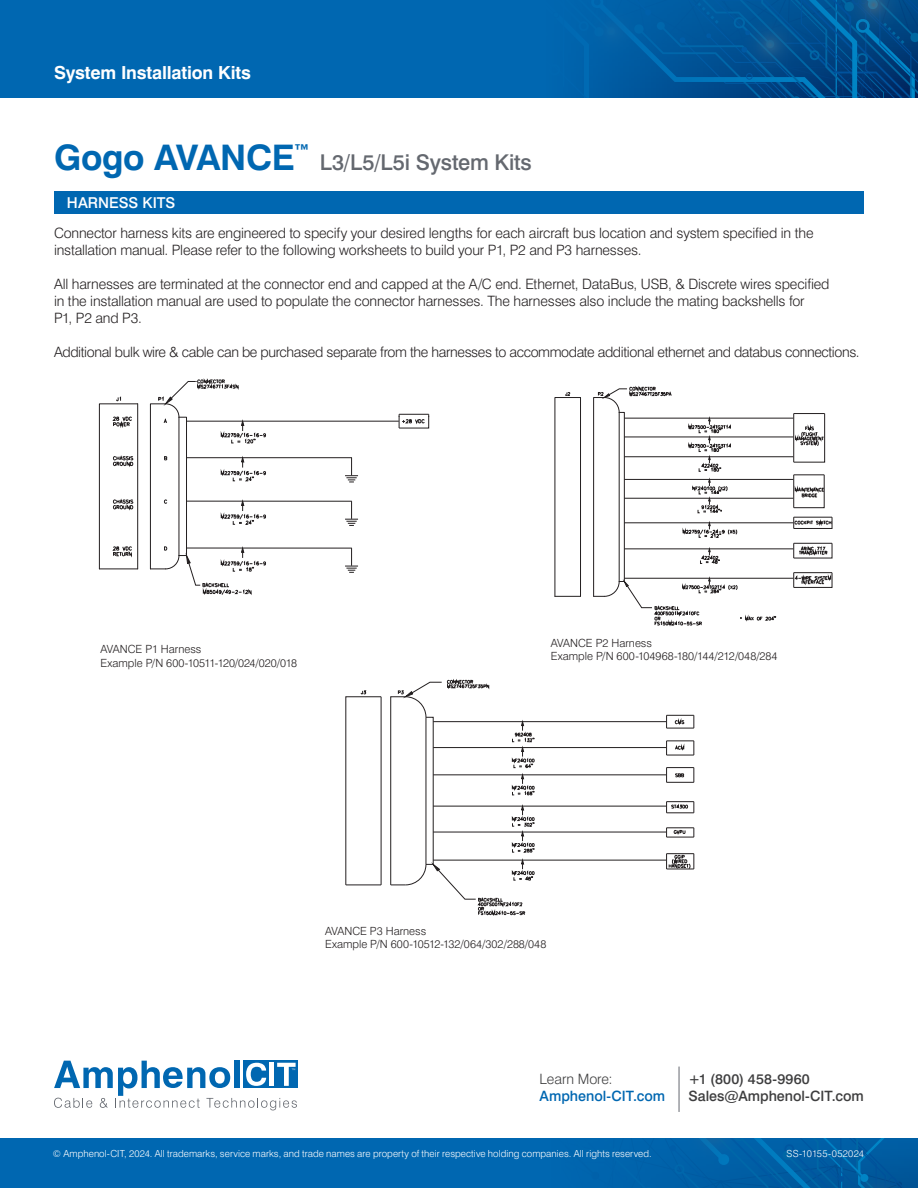
<style>
.page{position:relative;width:918px;height:1188px;background:#fff}
.page>*{position:absolute;margin:0;border:0;box-sizing:border-box;transform-origin:0 0}
.t1{font:700 35.25px "Swiss 721 BT";letter-spacing:-.01em;color:#0067b1}
.t2{font:500 21.75px "Swiss 721 BT";letter-spacing:-.005em;color:#64686f}
.t3{font:700 18px "Swiss 721 BT";letter-spacing:-.01em;color:#fff}
.t4{font:500 15px "Swiss 721 BT";color:#fff}
.t5{font:300 14.25px/17.1px "Swiss 721 BT";letter-spacing:-.01em;color:#231f20}
.t6{font:500 14.25px/17.1px "Swiss 721 BT";color:#3e3e3f}
.t7{font:500 14.25px "Swiss 721 BT";color:#0067b1}
.t8{font:300 14.25px "Swiss 721 BT";color:#3e3e3f}
.t9{font:300 11.25px/13.5px "Swiss 721 BT";color:#231f20}
.t10{font:300 9.75px "Swiss 721 BT";letter-spacing:.005em;color:#fff}
.t11{font:300 9.75px "Swiss 721 BT";letter-spacing:.025em;color:#fff}
</style>
<div class="page">
<div style="left:0;top:0;width:918px;height:97px;background:#0067b1"></div>
<svg style="left:589px;top:0;width:329px;height:97px"></svg>
<div style="left:0;top:1139px;width:918px;height:49px;background:#0067b1"></div>
<svg style="left:641px;top:1139px;width:277px;height:49px"></svg>
<div style="left:243px;top:1061px;width:55px;height:27px;background:#0067b1"></div>
<svg style="left:54px;top:1061px;width:243px;height:49px"></svg>
<hr style="left:679px;top:1067px;width:1px;height:45px;background:#64686f">
<hr style="left:433px;top:721px;width:233px;height:1px;background:#231f20">
<hr style="left:433px;top:747px;width:233px;height:1px;background:#231f20">
<hr style="left:433px;top:775px;width:233px;height:1px;background:#231f20">
<hr style="left:433px;top:806px;width:233px;height:1px;background:#231f20">
<hr style="left:433px;top:832px;width:233px;height:1px;background:#231f20">
<hr style="left:433px;top:860px;width:233px;height:1px;background:#231f20">
<svg style="left:346px;top:690px;width:35px;height:195px"></svg>
<hr style="left:381px;top:697px;width:1px;height:188px;background:#231f20">
<hr style="left:346px;top:885px;width:35px;height:1px;background:#231f20">
<svg style="left:391px;top:679px;width:144px;height:237px"></svg>
<svg style="left:666px;top:741px;width:29px;height:15px"></svg>
<svg style="left:666px;top:715px;width:29px;height:14px"></svg>
<svg style="left:666px;top:801px;width:29px;height:13px"></svg>
<svg style="left:666px;top:828px;width:29px;height:10px"></svg>
<svg style="left:666px;top:853px;width:29px;height:17px"></svg>
<svg style="left:666px;top:767px;width:29px;height:16px"></svg>
<hr style="left:187px;top:421px;width:212px;height:1px;background:#231f20">
<hr style="left:187px;top:501px;width:165px;height:1px;background:#231f20">
<hr style="left:187px;top:457px;width:165px;height:1px;background:#231f20">
<hr style="left:187px;top:548px;width:165px;height:1px;background:#231f20">
<hr style="left:99px;top:569px;width:39px;height:1px;background:#231f20">
<svg style="left:345px;top:458px;width:13px;height:25px"></svg>
<svg style="left:345px;top:501px;width:13px;height:25px"></svg>
<svg style="left:345px;top:548px;width:13px;height:25px"></svg>
<svg style="left:399px;top:414px;width:30px;height:14px"></svg>
<svg style="left:99px;top:396px;width:39px;height:173px"></svg>
<svg style="left:150px;top:379px;width:116px;height:216px"></svg>
<svg style="left:555px;top:392px;width:26px;height:205px"></svg>
<hr style="left:624px;top:418px;width:169px;height:1px;background:#231f20">
<hr style="left:624px;top:437px;width:169px;height:1px;background:#231f20">
<hr style="left:624px;top:456px;width:169px;height:1px;background:#231f20">
<hr style="left:624px;top:479px;width:169px;height:1px;background:#231f20">
<hr style="left:624px;top:498px;width:169px;height:1px;background:#231f20">
<hr style="left:624px;top:523px;width:169px;height:1px;background:#231f20">
<hr style="left:624px;top:549px;width:169px;height:1px;background:#231f20">
<hr style="left:624px;top:578px;width:169px;height:1px;background:#231f20">
<hr style="left:794px;top:413px;width:31px;height:1px;background:#231f20">
<svg style="left:794px;top:414px;width:31px;height:48px"></svg>
<hr style="left:793px;top:414px;width:1px;height:48px;background:#231f20">
<svg style="left:794px;top:475px;width:30px;height:33px"></svg>
<hr style="left:793px;top:475px;width:1px;height:33px;background:#231f20">
<svg style="left:793px;top:517px;width:39px;height:12px"></svg>
<svg style="left:793px;top:543px;width:39px;height:15px"></svg>
<svg style="left:594px;top:386px;width:182px;height:240px"></svg>
<hr style="left:794px;top:572px;width:38px;height:1px;background:#231f20">
<svg style="left:793px;top:573px;width:39px;height:14px"></svg>
<div style="left:60px;top:191px;width:799px;height:22px;background:#0067b1"></div>
<p class="t3" style="left:54px;top:61px;width:199px">System Installation Kits</p>
<h1 class="t1" style="left:54px;top:137px;width:258px">Gogo AVANCE<sup>™</sup></h1>
<h2 class="t2" style="left:320px;top:150px;width:214px">L3/L5/L5i System Kits</h2>
<p class="t4" style="left:67px;top:194px;width:110px">HARNESS KITS</p>
<p class="t5" style="left:54px;top:224px;width:761px">Connector harness kits are engineered to specify your desired lengths for each aircraft bus location and system specified in the installation manual. Please refer to the following worksheets to build your P1, P2 and P3 harnesses.</p>
<p class="t5" style="left:54px;top:275px;width:777px">All harnesses are terminated at the connector end and capped at the A/C end. Ethernet, DataBus, USB, &amp; Discrete wires specified in the installation manual are used to populate the connector harnesses. The harnesses also include the mating backshells for<br>P1, P2 and P3.</p>
<p class="t5" style="left:54px;top:344px;width:807px">Additional bulk wire &amp; cable can be purchased separate from the harnesses to accommodate additional ethernet and databus connections.</p>
<p class="t9" style="left:100px;top:642px;width:198px">AVANCE P1 Harness<br>Example P/N 600-10511-120/024/020/018</p>
<p class="t9" style="left:551px;top:636px;width:228px">AVANCE P2 Harness<br>Example P/N 600-104968-180/144/212/048/284</p>
<p class="t9" style="left:325px;top:924px;width:223px">AVANCE P3 Harness<br>Example P/N 600-10512-132/064/302/288/048</p>
<p class="t8" style="left:540px;top:1070px;width:75px">Learn More:</p>
<p class="t7" style="left:540px;top:1087px;width:127px">Amphenol-CIT.com</p>
<p class="t6" style="left:688px;top:1070px;width:177px">+1 (800) 458-9960<br>Sales@Amphenol-CIT.com</p>
<p class="t10" style="left:53px;top:1148px;width:600px">© Amphenol-CIT, 2024. All trademarks, service marks, and trade names are property of their respective holding companies. All rights reserved.</p>
<p class="t11" style="left:787px;top:1148px;width:79px">SS-10155-052024</p>
</div>
